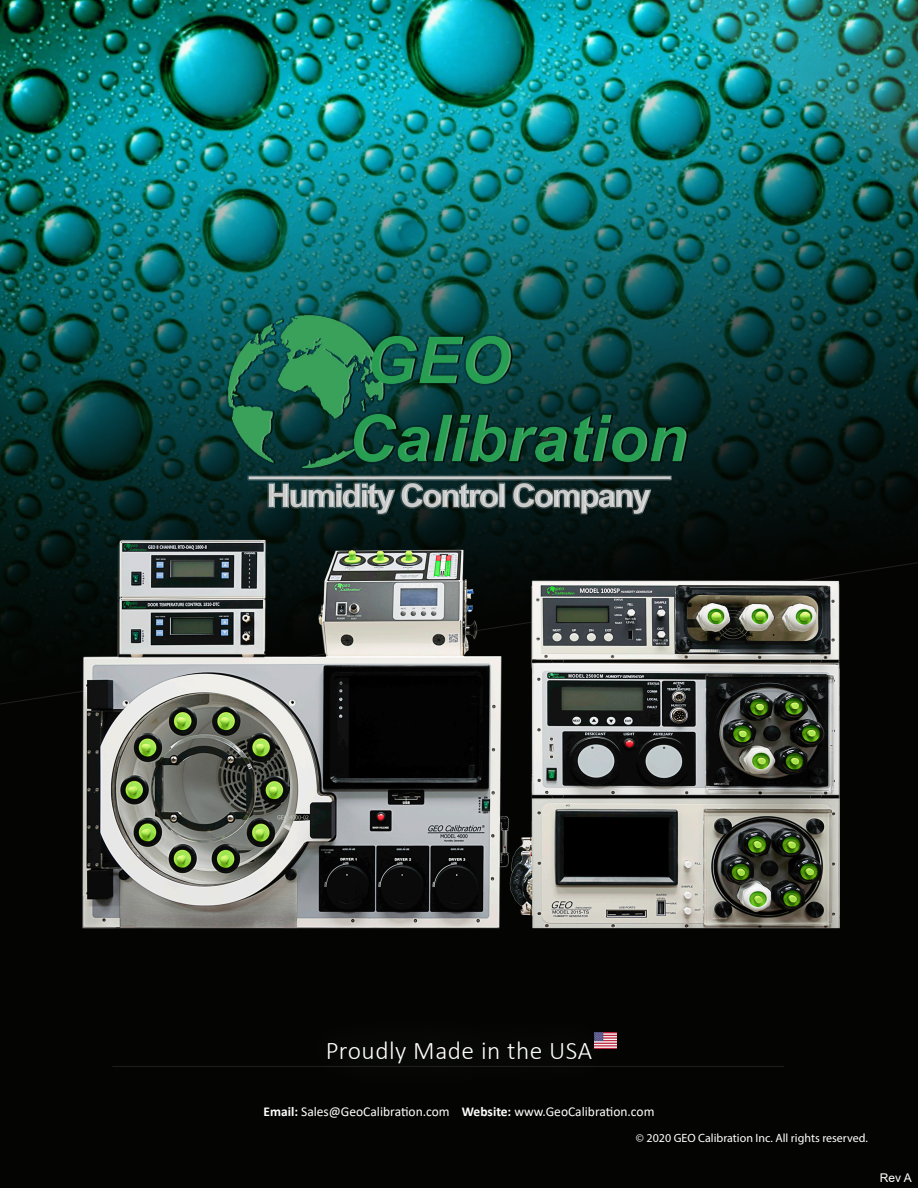
<style>
.page{position:relative;width:918px;height:1188px;background:#fff}
.page>*{position:absolute;margin:0;border:0;box-sizing:border-box;transform-origin:0 0}
.Header_2{font:300 25.5px "Calibri";letter-spacing:.02em;color:#fff}
.Default_Text{font:13.5px "Calibri";color:#fff}
.t1{font:12px "Myriad Pro";color:#fff}
.t2{font:12px "Arial";color:#fff}
.s1{font-weight:700}
</style>
<div class="page">
<div style="left:0;top:758px;width:918px;height:430px;background:#040503"></div>
<img style="left:0;top:0;width:918px;height:758px">
<hr style="left:112px;top:1066px;width:672px;height:1px;background:#231f20">
<img style="left:542px;top:0;width:376px;height:254px">
<img style="left:69px;top:394px;width:782px;height:601px">
<img style="left:215px;top:302px;width:488px;height:215px">
<div style="left:292px;top:1007px;width:333px;height:90px;background:#050604"></div>
<img style="left:594px;top:1032px;width:22px;height:16px">
<p class="Header_2" style="left:326px;top:1035px;width:268px">Proudly Made in the USA</p>
<p class="Default_Text" style="left:264px;top:1102px;width:392px"><span class="s1">Email:</span> Sales@GeoCalibration.com <span class="s1">Website:</span> www.GeoCalibration.com</p>
<p class="t1" style="left:636px;top:1131px;width:234px">© 2020 GEO Calibration Inc. All rights reserved.</p>
<p class="t2" style="left:880px;top:1170px;width:34px">Rev A</p>
</div>
